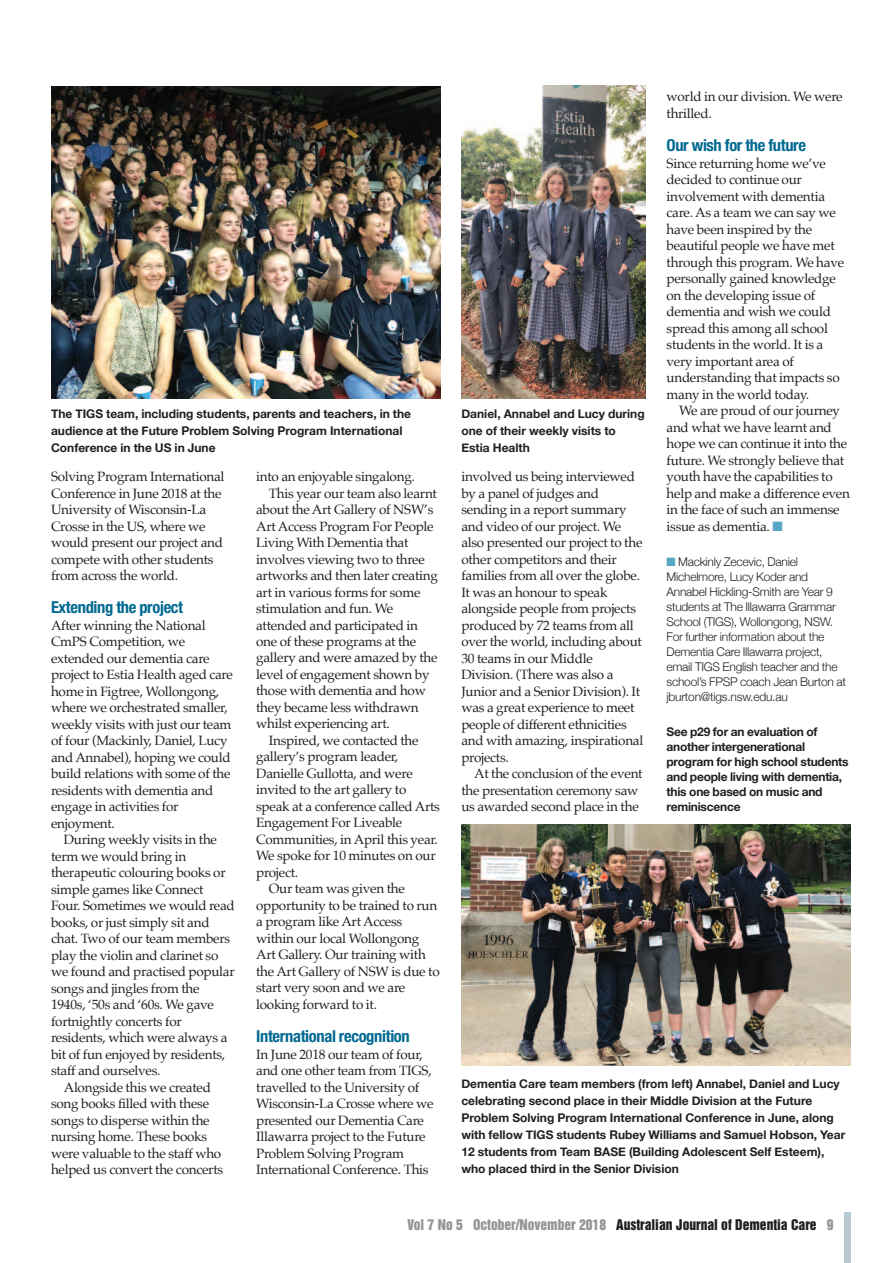
<style>
.page{position:relative;width:893px;height:1263px;background:#fff}
.page>*{position:absolute;margin:0;border:0;box-sizing:border-box;transform-origin:0 0}
.t1{font:700 condensed 16.5px "Helvetica Neue";letter-spacing:-.02em;color:#006991}
.t2{font:13.5px/16.5px "Palatino";letter-spacing:-.02em;color:#231f20}
.t3{font:13.5px "Helvetica Inserat";color:#231f20}
.t4{font:700 12px/17.1px "Helvetica Neue";color:#231f20}
.t5{font:300 12px/15px "Helvetica Neue";letter-spacing:-.02em;color:#231f20}
.t6{font:700 12px/15px "Helvetica Neue";letter-spacing:-.02em;color:#231f20}
.s1{color:#56a5c4}
.s2{color:#939598}
</style>
<div class="page">
<div style="left:844px;top:1212px;width:6px;height:51px;background:#bacad2"></div>
<div style="left:461px;top:824px;width:389px;height:247px;background:linear-gradient(to right,#fff,#fff)"></div>
<img style="left:461px;top:824px;width:389px;height:241px">
<img style="left:461px;top:85px;width:184px;height:313px">
<img style="left:51px;top:86px;width:389px;height:313px">
<p class="t4" style="left:51px;top:405px;width:362px">The TIGS team, including students, parents and teachers, in the audience at the Future Problem Solving Program International<br>Conference in the US in June</p>
<p class="t2" style="left:51px;top:469px;width:175px">Solving Program International<br>Conference in June 2018 at the<br>University of Wisconsin-La<br>Crosse in the US, where we would present our project and compete with other students from across the world.</p>
<p class="t1" style="left:51px;top:601px;width:134px">Extending the project</p>
<p class="t2" style="left:51px;top:618px;width:183px">After winning the National<br>CmPS Competition, we extended our dementia care project to Estia Health aged care home in Figtree, Wollongong, where we orchestrated smaller, weekly visits with just our team of four (Mackinly, Daniel, Lucy and Annabel), hoping we could build relations with some of the residents with dementia and engage in activities for enjoyment.</p>
<p class="t2" style="left:64px;top:832px;width:155px">During weekly visits in the</p>
<p class="t2" style="left:51px;top:849px;width:137px">term we would bring in</p>
<p class="t2" style="left:51px;top:865px;width:176px">therapeutic colouring books or</p>
<p class="t2" style="left:51px;top:882px;width:154px">simple games like Connect</p>
<p class="t2" style="left:51px;top:898px;width:185px">Four. Sometimes we would read</p>
<p class="t2" style="left:51px;top:915px;width:160px">books, or just simply sit and</p>
<p class="t2" style="left:51px;top:931px;width:181px">chat. Two of our team members</p>
<p class="t2" style="left:51px;top:948px;width:169px">play the violin and clarinet so</p>
<p class="t2" style="left:51px;top:964px;width:185px">we found and practised popular</p>
<p class="t2" style="left:51px;top:981px;width:150px">songs and jingles from the</p>
<p class="t2" style="left:51px;top:997px;width:164px">1940s, ‘50s and ‘60s. We gave</p>
<p class="t2" style="left:51px;top:1014px;width:132px">fortnightly concerts for</p>
<p class="t2" style="left:51px;top:1030px;width:178px">residents, which were always a</p>
<p class="t2" style="left:51px;top:1047px;width:176px">bit of fun enjoyed by residents,</p>
<p class="t2" style="left:51px;top:1063px;width:111px">staff and ourselves.</p>
<p class="t2" style="left:64px;top:1080px;width:149px">Alongside this we created</p>
<p class="t2" style="left:51px;top:1096px;width:160px">song books filled with these</p>
<p class="t2" style="left:51px;top:1113px;width:160px">songs to disperse within the</p>
<p class="t2" style="left:51px;top:1129px;width:158px">nursing home. These books</p>
<p class="t2" style="left:51px;top:1146px;width:172px">were valuable to the staff who</p>
<p class="t2" style="left:51px;top:1162px;width:174px">helped us convert the concerts</p>
<p class="t2" style="left:256px;top:469px;width:160px">into an enjoyable singalong.</p>
<p class="t2" style="left:269px;top:486px;width:170px">This year our team also learnt</p>
<p class="t2" style="left:256px;top:502px;width:179px">about the Art Gallery of NSW’s</p>
<p class="t2" style="left:256px;top:519px;width:179px">Art Access Program For People</p>
<p class="t2" style="left:256px;top:535px;width:154px">Living With Dementia that</p>
<p class="t2" style="left:256px;top:552px;width:170px">involves viewing two to three</p>
<p class="t2" style="left:256px;top:568px;width:183px">artworks and then later creating</p>
<p class="t2" style="left:256px;top:584px;width:166px">art in various forms for some</p>
<p class="t2" style="left:256px;top:601px;width:138px">stimulation and fun. We</p>
<p class="t2" style="left:256px;top:617px;width:163px">attended and participated in</p>
<p class="t2" style="left:256px;top:634px;width:162px">one of these programs at the</p>
<p class="t2" style="left:256px;top:650px;width:183px">gallery and were amazed by the</p>
<p class="t2" style="left:256px;top:667px;width:175px">level of engagement shown by</p>
<p class="t2" style="left:256px;top:683px;width:171px">those with dementia and how</p>
<p class="t2" style="left:256px;top:700px;width:164px">they became less withdrawn</p>
<p class="t2" style="left:256px;top:716px;width:135px">whilst experiencing art.</p>
<p class="t2" style="left:269px;top:733px;width:151px">Inspired, we contacted the</p>
<p class="t2" style="left:256px;top:749px;width:144px">gallery’s program leader,</p>
<p class="t2" style="left:256px;top:766px;width:158px">Danielle Gullotta, and were</p>
<p class="t2" style="left:256px;top:782px;width:152px">invited to the art gallery to</p>
<p class="t2" style="left:256px;top:799px;width:185px">speak at a conference called Arts</p>
<p class="t2" style="left:256px;top:815px;width:148px">Engagement For Liveable</p>
<p class="t2" style="left:256px;top:832px;width:183px">Communities, in April this year.</p>
<p class="t2" style="left:256px;top:848px;width:181px">We spoke for 10 minutes on our</p>
<p class="t2" style="left:256px;top:865px;width:44px">project.</p>
<p class="t2" style="left:269px;top:881px;width:137px">Our team was given the</p>
<p class="t2" style="left:256px;top:898px;width:183px">opportunity to be trained to run</p>
<p class="t2" style="left:256px;top:914px;width:147px">a program like Art Access</p>
<p class="t2" style="left:256px;top:931px;width:165px">within our local Wollongong</p>
<p class="t2" style="left:256px;top:947px;width:171px">Art Gallery. Our training with</p>
<p class="t2" style="left:256px;top:964px;width:185px">the Art Gallery of NSW is due to</p>
<p class="t2" style="left:256px;top:980px;width:151px">start very soon and we are</p>
<p class="t2" style="left:256px;top:997px;width:122px">looking forward to it.</p>
<p class="t1" style="left:256px;top:1030px;width:155px">International recognition</p>
<p class="t2" style="left:256px;top:1047px;width:179px">In June 2018 our team of four, and one other team from TIGS, travelled to the University of<br>Wisconsin-La Crosse where we presented our Dementia Care<br>Illawarra project to the Future<br>Problem Solving Program<br>International Conference. This</p>
<p class="t4" style="left:461px;top:405px;width:185px">Daniel, Annabel and Lucy during one of their weekly visits to<br>Estia Health</p>
<p class="t2" style="left:461px;top:469px;width:184px">involved us being interviewed by a panel of judges and sending in a report summary and video of our project. We also presented our project to the other competitors and their families from all over the globe.<br>It was an honour to speak alongside people from projects produced by 72 teams from all over the world, including about<br>30 teams in our Middle<br>Division. (There was also a<br>Junior and a Senior Division). It was a great experience to meet people of different ethnicities and with amazing, inspirational projects.</p>
<p class="t2" style="left:461px;top:766px;width:183px;text-indent:13px">At the conclusion of the event the presentation ceremony saw us awarded second place in the</p>
<p class="t2" style="left:666px;top:90px;width:178px">world in our division. We were thrilled.</p>
<p class="t1" style="left:666px;top:139px;width:141px">Our wish for the future</p>
<p class="t2" style="left:666px;top:156px;width:179px">Since returning home we’ve decided to continue our involvement with dementia care. As a team we can say we have been inspired by the beautiful people we have met through this program. We have personally gained knowledge on the developing issue of dementia and wish we could spread this among all school students in the world. It is a very important area of understanding that impacts so many in the world today.</p>
<p class="t2" style="left:666px;top:403px;width:185px;text-indent:13px">We are proud of our journey and what we have learnt and hope we can continue it into the future. We strongly believe that youth have the capabilities to help and make a difference even in the face of such an immense issue as dementia. <span class="s1">■</span></p>
<p class="t5" style="left:666px;top:554px;width:181px"><span class="s1">■</span> Mackinly Zecevic, Daniel<br>Michelmore, Lucy Koder and<br>Annabel Hickling-Smith are Year 9 students at The Illawarra Grammar<br>School (TIGS), Wollongong, NSW.<br>For further information about the<br>Dementia Care Illawarra project, email TIGS English teacher and the school’s FPSP coach Jean Burton at jburton@tigs.nsw.edu.au</p>
<p class="t6" style="left:666px;top:723px;width:184px">See p29 for an evaluation of another intergenerational program for high school students and people living with dementia, this one based on music and reminiscence</p>
<p class="t4" style="left:461px;top:1074px;width:385px">Dementia Care team members (from left) Annabel, Daniel and Lucy celebrating second place in their Middle Division at the Future Problem Solving Program International Conference in June, along with fellow TIGS students Rubey Williams and Samuel Hobson, Year 12 students from Team BASE (Building Adolescent Self Esteem), who placed third in the Senior Division</p>
<p class="t3" style="left:407px;top:1219px;width:427px"><span class="s2">Vol 7 No 5 October/November 2018</span> Australian Journal of Dementia Care <span class="s2">9</span></p>
</div>
